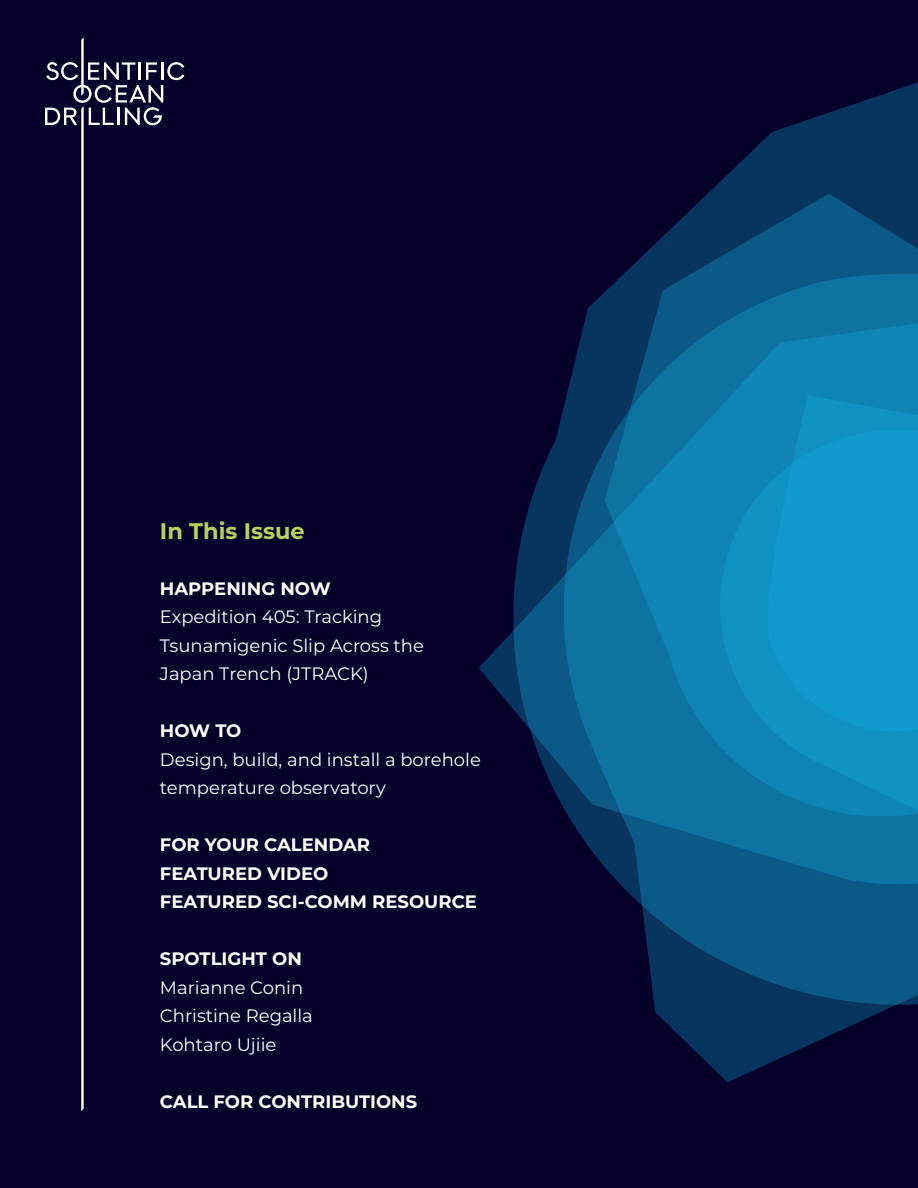
<style>
.page{position:relative;width:918px;height:1188px;background:#04002a}
.page>*{position:absolute;margin:0;border:0;box-sizing:border-box;transform-origin:0 0}
.Subtitle{font:700 22.5px "Montserrat";color:#b7d25c}
.White_Body_Text_Cove{font:18px/28.5px "Montserrat";color:#fff}
.White_Body_Text_Cove-2{font:700 18px "Montserrat";color:#fff}
</style>
<div class="page">
<svg style="left:707px;top:82px;width:211px;height:112px;fill:#083460"></svg>
<svg style="left:584px;top:292px;width:334px;height:790px"></svg>
<svg style="left:479px;top:323px;width:439px;height:561px"></svg>
<svg style="left:605px;top:194px;width:313px;height:623px"></svg>
<svg style="left:719px;top:430px;width:199px;height:414px"></svg>
<svg style="left:767px;top:395px;width:151px;height:337px;fill:#119bcc"></svg>
<svg style="left:45px;top:37px;width:139px;height:1074px"></svg>
<p class="Subtitle" style="left:160px;top:515px;width:146px">In This Issue</p>
<p class="White_Body_Text_Cove-2" style="left:160px;top:575px;width:172px">HAPPENING NOW</p>
<p class="White_Body_Text_Cove" style="left:160px;top:602px;width:266px">Expedition 405: Tracking<br>Tsunamigenic Slip Across the</p>
<p class="White_Body_Text_Cove" style="left:160px;top:659px;width:210px">Japan Trench (JTRACK)</p>
<p class="White_Body_Text_Cove-2" style="left:160px;top:718px;width:83px">HOW TO</p>
<p class="White_Body_Text_Cove" style="left:160px;top:744px;width:323px">Design, build, and install a borehole temperature observatory</p>
<p class="White_Body_Text_Cove-2" style="left:160px;top:832px;width:212px">FOR YOUR CALENDAR</p>
<p class="White_Body_Text_Cove-2" style="left:160px;top:860px;width:170px">FEATURED VIDEO</p>
<p class="White_Body_Text_Cove-2" style="left:160px;top:889px;width:318px">FEATURED SCI-COMM RESOURCE</p>
<p class="White_Body_Text_Cove-2" style="left:160px;top:946px;width:143px">SPOTLIGHT ON</p>
<p class="White_Body_Text_Cove" style="left:160px;top:972px;width:145px">Marianne Conin</p>
<p class="White_Body_Text_Cove" style="left:160px;top:1001px;width:154px">Christine Regalla</p>
<p class="White_Body_Text_Cove" style="left:160px;top:1029px;width:118px">Kohtaro Ujiie</p>
<p class="White_Body_Text_Cove-2" style="left:160px;top:1088px;width:259px">CALL FOR CONTRIBUTIONS</p>
</div>
